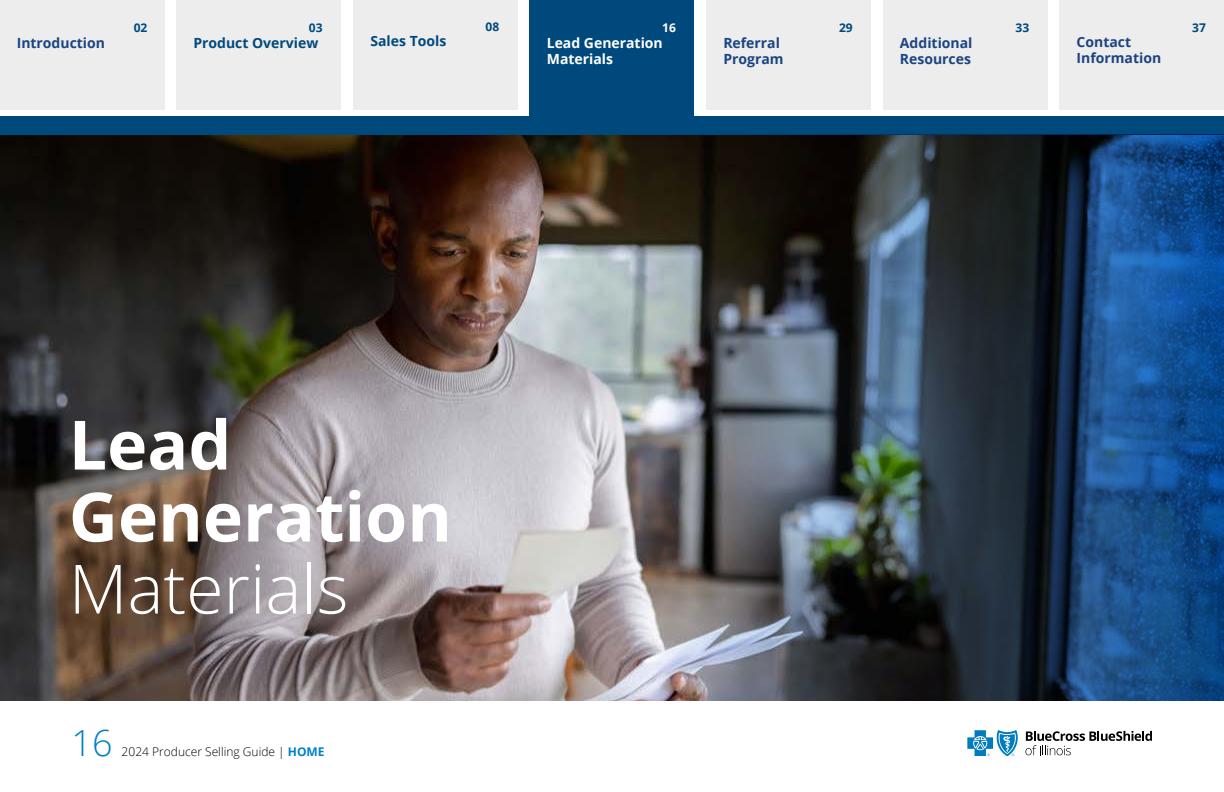
<style>
.page{position:relative;width:1224px;height:792px;background:#fff}
.page>*{position:absolute;margin:0;border:0;box-sizing:border-box;transform-origin:0 0}
.t1{font:700 68px/72px "Open Sans";color:#fff}
.t2{font:300 68px "Open Sans";color:#fff}
.t3{font:300 36px "Open Sans";color:#0081c6}
.t4{font:700 14px/16px "Open Sans";color:#1c4482}
.t5{font:700 14px "Open Sans";color:#00497c}
.t6{font:700 14px/16px "Open Sans";color:#fff}
.t7{font:300 12px "Open Sans";color:#000}
.t8{font:700 12px "Open Sans";color:#00497c}
.t9{font:700 12px "Open Sans";color:#fff}
.s1{font-weight:700;color:#0081c6}
</style>
<div class="page">
<svg style="left:967px;top:730px;width:51px;height:26px"></svg>
<svg style="left:1025px;top:731px;width:127px;height:24px"></svg>
<img style="left:0;top:135px;width:599px;height:566px">
<div style="left:0;top:116px;width:1224px;height:19px;background:#00497c"></div>
<div style="left:0;top:0;width:164px;height:110px;background:#ededee"></div>
<div style="left:177px;top:0;width:164px;height:110px;background:#ededee"></div>
<div style="left:353px;top:0;width:164px;height:110px;background:#ededee"></div>
<div style="left:530px;top:0;width:164px;height:117px;background:#00497c"></div>
<img style="left:599px;top:135px;width:625px;height:566px">
<div style="left:883px;top:0;width:164px;height:110px;background:#ededee"></div>
<div style="left:707px;top:0;width:164px;height:110px;background:#ededee"></div>
<div style="left:1060px;top:0;width:164px;height:110px;background:#ededee"></div>
<p class="t4" style="left:17px;top:34px;width:90px">Introduction</p>
<p class="t8" style="left:134px;top:19px;width:15px">02</p>
<p class="t8" style="left:309px;top:19px;width:15px">03</p>
<p class="t5" style="left:193px;top:33px;width:127px">Product Overview</p>
<p class="t5" style="left:370px;top:31px;width:77px">Sales Tools</p>
<p class="t8" style="left:486px;top:18px;width:15px">08</p>
<p class="t9" style="left:662px;top:19px;width:15px">16</p>
<p class="t6" style="left:547px;top:34px;width:118px">Lead Generation<br>Materials</p>
<p class="t4" style="left:723px;top:34px;width:62px">Referral<br>Program</p>
<p class="t8" style="left:839px;top:19px;width:15px">29</p>
<p class="t4" style="left:900px;top:34px;width:74px">Additional<br>Resources</p>
<p class="t8" style="left:1016px;top:19px;width:15px">33</p>
<p class="t4" style="left:1077px;top:34px;width:86px">Contact<br>Information</p>
<p class="t8" style="left:1192px;top:19px;width:15px">37</p>
<h1 class="t1" style="left:69px;top:407px;width:385px">Lead<br>Generation</h1>
<h1 class="t2" style="left:69px;top:542px;width:281px">Materials</h1>
<h2 class="t3" style="left:72px;top:718px;width:43px">16</h2>
<p class="t7" style="left:122px;top:743px;width:204px">2024 Producer Selling Guide | <span class="s1">HOME</span></p>
</div>
